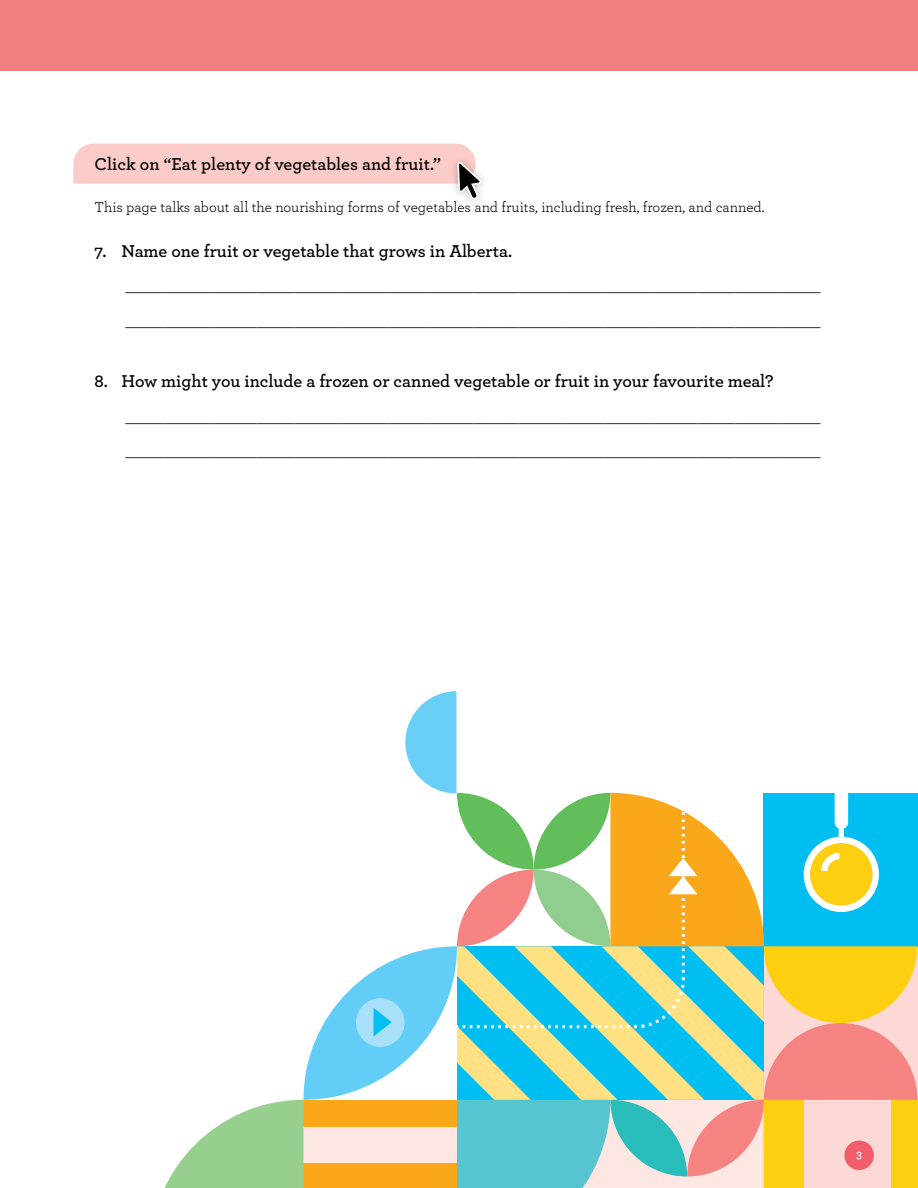
<style>
.page{position:relative;width:918px;height:1188px;background:#fff}
.page>*{position:absolute;margin:0;border:0;box-sizing:border-box;transform-origin:0 0}
._25_tab{font:600 18px "Archer";color:#000}
.body{font:600 18px "Archer";color:#000}
._5_tab{font:15px "Archer";color:#000}
.body-2{font:15px "Archer";color:#000}
.t1{font:600 12px "Archer";color:#fff}
</style>
<div class="page">
<div style="left:0;top:0;width:918px;height:70px;background:#f37f81"></div>
<svg style="left:73px;top:143px;width:409px;height:58px"></svg>
<svg style="left:164px;top:691px;width:753px;height:497px"></svg>
<div style="left:844px;top:1141px;width:30px;height:29px;background:#f15d6b;border-radius:50%"></div>
<p class="body" style="left:94px;top:150px;width:348px">Click on “Eat plenty of vegetables and fruit.”</p>
<p class="body-2" style="left:94px;top:197px;width:672px">This page talks about all the nourishing forms of vegetables and fruits, including fresh, frozen, and canned.</p>
<p class="_25_tab" style="left:94px;top:237px;width:419px">7. Name one fruit or vegetable that grows in Alberta.</p>
<p class="_5_tab" style="left:125px;top:276px;width:697px">__________________________________________________________________________________________</p>
<p class="_5_tab" style="left:125px;top:311px;width:697px">__________________________________________________________________________________________</p>
<p class="_25_tab" style="left:94px;top:368px;width:681px">8. How might you include a frozen or canned vegetable or fruit in your favourite meal?</p>
<p class="_5_tab" style="left:125px;top:407px;width:697px">__________________________________________________________________________________________</p>
<p class="_5_tab" style="left:125px;top:441px;width:697px">__________________________________________________________________________________________</p>
<p class="t1" style="left:856px;top:1145px;width:7px">3</p>
</div>
